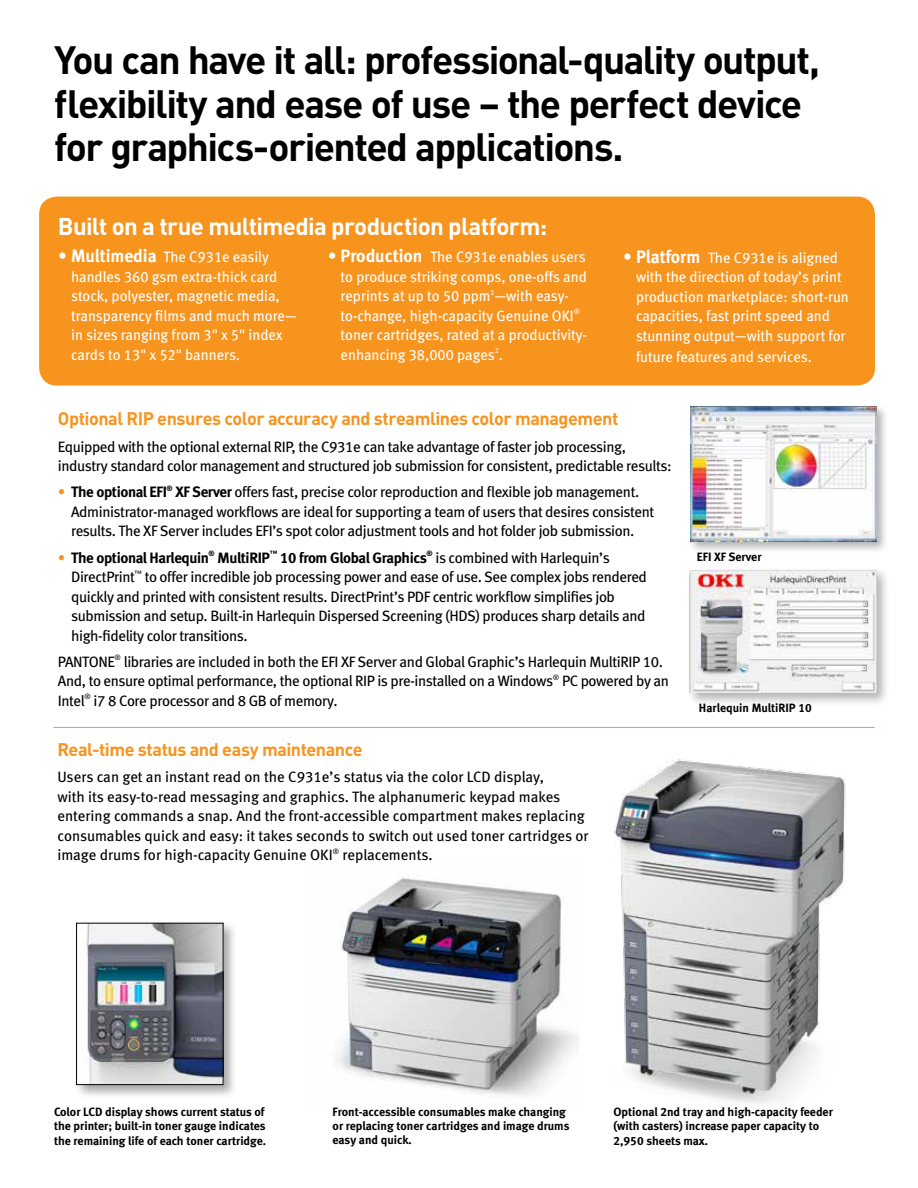
<style>
.page{position:relative;width:918px;height:1188px;background:#fff}
.page>*{position:absolute;margin:0;border:0;box-sizing:border-box;transform-origin:0 0}
.t1{font:700 39px/43.5px "DIN";letter-spacing:-.04em;color:#000}
.t2{font:700 24px "DIN";letter-spacing:-.03em;color:#fff}
.t3{font:700 18px "DIN";letter-spacing:-.025em;color:#f7941e}
.t4{font:15px/19.5px "Meta Book LF";letter-spacing:-.025em;color:#000}
.t5{font:15px/19.5px "Meta Book LF";color:#fff}
.t6{font:15px/19.5px "Meta Book LF";color:#000}
.t7{font:15px "Meta Bold LF";letter-spacing:-.025em;color:#000}
.t8{font:12px/14.4px "Meta Bold LF";color:#000}
.s1{font-size:18px}
.s2{font-family:"Meta Bold LF";font-size:18px}
.s3{color:#f7941e}
.s4{font-family:"Meta Bold LF"}
.s5{font-family:"Meta Book LF";color:#f7941e}
.s6{font-family:"Meta Book LF"}
</style>
<div class="page">
<div style="left:74px;top:921px;width:164px;height:179px;background:#000;opacity:.35"></div>
<img style="left:78px;top:925px;width:143px;height:158px">
<div style="left:76px;top:923px;width:147px;height:162px;border:1px solid #000"></div>
<img style="left:336px;top:876px;width:242px;height:221px">
<img style="left:614px;top:759px;width:232px;height:345px">
<div style="left:688px;top:404px;width:201px;height:150px;background:#000;opacity:.3"></div>
<img style="left:691px;top:406px;width:185px;height:136px">
<div style="left:39px;top:197px;width:836px;height:189px;background:#f7941e;border-radius:18px"></div>
<div style="left:687px;top:567px;width:204px;height:140px;background:#000;opacity:.3"></div>
<img style="left:690px;top:570px;width:186px;height:123px">
<hr style="left:54px;top:727px;width:821px;height:1px;background:#f7941e">
<h1 class="t1" style="left:54px;top:37px;width:767px">You can have it all: professional-quality output, flexibility and ease of use – the perfect device for graphics-oriented applications.</h1>
<h2 class="t2" style="left:58px;top:210px;width:491px">Built on a true multimedia production platform:</h2>
<p class="t5" style="left:71px;top:247px;width:227px;text-indent:-13px"><span class="s1">•</span> <span class="s2">Multimedia</span> The C931e easily handles 360 gsm extra-thick card stock, polyester, magnetic media, transparency films and much more— in sizes ranging from 3" x 5" index cards to 13" x 52" banners.</p>
<p class="t5" style="left:341px;top:247px;width:248px;text-indent:-13px"><span class="s1">•</span> <span class="s2">Production</span> The C931e enables users to produce striking comps, one-offs and reprints at up to 50 ppm<sup>1</sup>—with easy&shy;to-change, high-capacity Genuine OKI<sup>® </sup>toner cartridges, rated at a productivity&shy;enhancing 38,000 pages<sup>2</sup>.</p>
<p class="t5" style="left:636px;top:248px;width:214px;text-indent:-13px"><span class="s1">•</span> <span class="s2">Platform</span> The C931e is aligned with the direction of today’s print production marketplace: short-run capacities, fast print speed and stunning output—with support for</p>
<p class="t5" style="left:636px;top:347px;width:178px">future features and services.</p>
<p class="t3" style="left:58px;top:407px;width:562px">Optional RIP ensures color accuracy and streamlines color management</p>
<p class="t4" style="left:58px;top:436px;width:615px">Equipped with the optional external RIP, the C931e can take advantage of faster job processing, industry standard color management and structured job submission for consistent, predictable results:</p>
<p class="t4" style="left:71px;top:482px;width:585px;text-indent:-13px"><span class="s3">•</span> <span class="s4">The optional EFI</span><sup>®</sup> <span class="s4">XF Server</span> offers fast, precise color reproduction and flexible job management.<br>Administrator-managed workflows are ideal for supporting a team of users that desires consistent results. The XF Server includes EFI’s spot color adjustment tools and hot folder job submission.</p>
<p class="t7" style="left:58px;top:548px;width:553px"><span class="s5">•</span> The optional Harlequin<sup>®</sup> MultiRIP<sup>™</sup> 10 from Global Graphics<sup>®</sup> <span class="s6">is combined with Harlequin’s</span></p>
<p class="t4" style="left:71px;top:567px;width:577px">DirectPrint<sup>™</sup> to offer incredible job processing power and ease of use. See complex jobs rendered quickly and printed with consistent results. DirectPrint’s PDF centric workflow simplifies job submission and setup. Built-in Harlequin Dispersed Screening (HDS) produces sharp details and high-fidelity color transitions.</p>
<p class="t4" style="left:58px;top:652px;width:613px">PANTONE<sup>®</sup> libraries are included in both the EFI XF Server and Global Graphic’s Harlequin MultiRIP 10.<br>And, to ensure optimal performance, the optional RIP is pre-installed on a Windows<sup>®</sup> PC powered by an<br>Intel<sup>®</sup> i7 8 Core processor and 8 GB of memory.</p>
<p class="t3" style="left:57px;top:738px;width:307px">Real-time status and easy maintenance</p>
<p class="t6" style="left:57px;top:767px;width:533px">Users can get an instant read on the C931e’s status via the color LCD display,<br>with its easy-to-read messaging and graphics. The alphanumeric keypad makes entering commands a snap. And the front-accessible compartment makes replacing consumables quick and easy: it takes seconds to switch out used toner cartridges or image drums for high-capacity Genuine OKI<sup>®</sup> replacements.</p>
<p class="t8" style="left:697px;top:549px;width:66px">EFI XF Server</p>
<p class="t8" style="left:699px;top:700px;width:114px">Harlequin MultiRIP 10</p>
<p class="t8" style="left:333px;top:1104px;width:238px">Front-accessible consumables make changing or replacing toner cartridges and image drums easy and quick.</p>
<p class="t8" style="left:54px;top:1104px;width:214px">Color LCD display shows current status of the printer; built-in toner gauge indicates the remaining life of each toner cartridge.</p>
<p class="t8" style="left:613px;top:1104px;width:221px">Optional 2nd tray and high-capacity feeder (with casters) increase paper capacity to<br>2,950 sheets max.</p>
</div>
